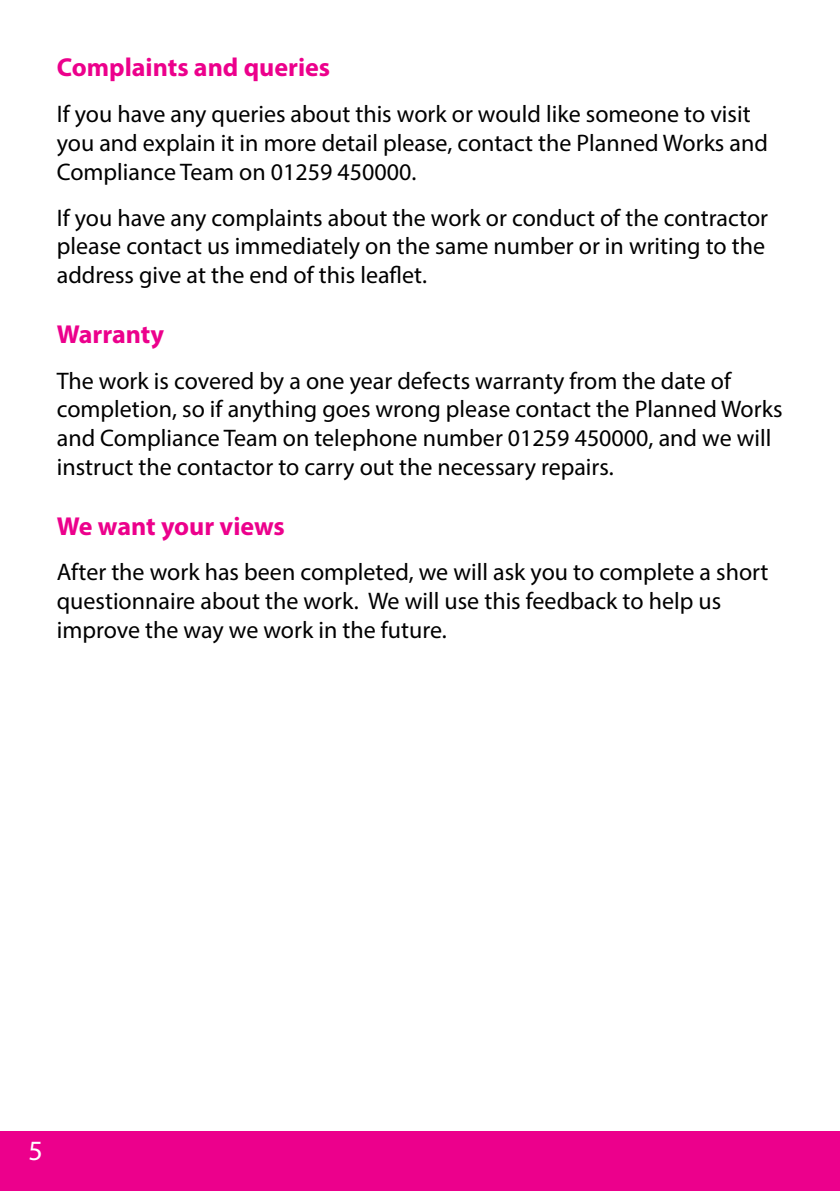
<style>
.page{position:relative;width:840px;height:1191px;background:#fff}
.page>*{position:absolute;margin:0;border:0;box-sizing:border-box;transform-origin:0 0}
.t1{font:28px "Myriad Pro";color:#fff}
.t2{font:700 26px "Myriad Pro";color:#ec008c}
.t3{font:24px/28.8px "Myriad Pro";color:#000}
</style>
<div class="page">
<div style="left:0;top:1131px;width:839px;height:60px;background:#ec008c"></div>
<p class="t2" style="left:57px;top:50px;width:275px">Complaints and queries</p>
<p class="t3" style="left:57px;top:99px;width:712px">If you have any queries about this work or would like someone to visit you and explain it in more detail please, contact the Planned Works and<br>Compliance Team on 01259 450000.</p>
<p class="t3" style="left:57px;top:203px;width:712px">If you have any complaints about the work or conduct of the contractor please contact us immediately on the same number or in writing to the address give at the end of this leaflet.</p>
<p class="t2" style="left:57px;top:317px;width:109px">Warranty</p>
<p class="t3" style="left:57px;top:366px;width:727px">The work is covered by a one year defects warranty from the date of completion, so if anything goes wrong please contact the Planned Works and Compliance Team on telephone number 01259 450000, and we will instruct the contactor to carry out the necessary repairs.</p>
<p class="t2" style="left:57px;top:509px;width:229px">We want your views</p>
<p class="t3" style="left:57px;top:557px;width:713px">After the work has been completed, we will ask you to complete a short questionnaire about the work. We will use this feedback to help us improve the way we work in the future.</p>
<p class="t1" style="left:29px;top:1133px;width:16px">5</p>
</div>
